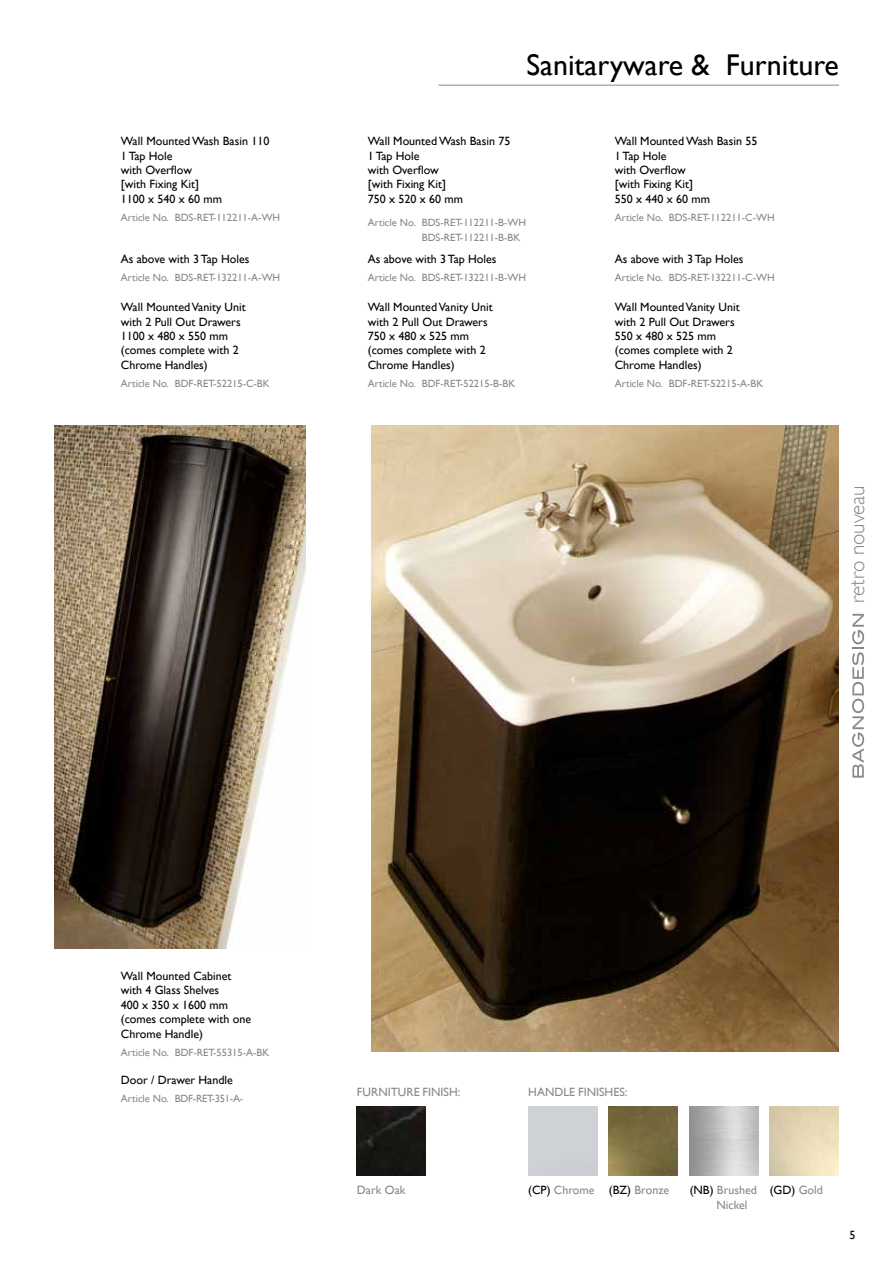
<style>
.page{position:relative;width:893px;height:1263px;background:#fff}
.page>*{position:absolute;margin:0;border:0;box-sizing:border-box;transform-origin:0 0}
.t1{font:30px "Gill Sans";color:#000}
.t2{font:300 21px "Gill Sans";color:#87888a}
.t3{font:12px/14.4px "Gill Sans";color:#000}
.t4{font:12px/14.4px "Gill Sans";color:#87888a}
.t5{font:10.5px/14.4px "Gill Sans";color:#87888a}
.s1{color:#000}
.s2{color:#87888a}
</style>
<div class="page">
<svg style="left:852px;top:614px;width:12px;height:164px"></svg>
<img style="left:357px;top:1107px;width:69px;height:69px">
<img style="left:371px;top:425px;width:468px;height:626px">
<hr style="left:438px;top:85px;width:401px;height:1px;background:#87888a">
<img style="left:54px;top:425px;width:252px;height:523px">
<img style="left:609px;top:1107px;width:69px;height:69px">
<p class="t3" style="left:121px;top:134px;width:150px">Wall Mounted Wash Basin 110<br>1 Tap Hole<br>with Overflow<br>[with Fixing Kit]<br>1100 x 540 x 60 mm</p>
<p class="t5" style="left:121px;top:210px;width:161px">Article No. BDS-RET-112211-A-WH</p>
<p class="t3" style="left:121px;top:252px;width:130px">As above with 3 Tap Holes</p>
<p class="t5" style="left:121px;top:270px;width:161px">Article No. BDS-RET-132211-A-WH</p>
<p class="t3" style="left:121px;top:300px;width:126px">Wall Mounted Vanity Unit with 2 Pull Out Drawers<br>1100 x 480 x 550 mm (comes complete with 2<br>Chrome Handles)</p>
<p class="t5" style="left:121px;top:376px;width:150px">Article No. BDF-RET-52215-C-BK</p>
<h1 class="t1" style="left:526px;top:47px;width:314px">Sanitaryware &amp; Furniture</h1>
<p class="t3" style="left:368px;top:134px;width:144px">Wall Mounted Wash Basin 75<br>1 Tap Hole<br>with Overflow<br>[with Fixing Kit]<br>750 x 520 x 60 mm</p>
<p class="t5" style="left:422px;top:215px;width:106px;text-indent:-54px">Article No. BDS-RET-112211-B-WH<br>BDS-RET-112211-B-BK</p>
<p class="t3" style="left:368px;top:252px;width:130px">As above with 3 Tap Holes</p>
<p class="t5" style="left:368px;top:270px;width:160px">Article No. BDS-RET-132211-B-WH</p>
<p class="t3" style="left:368px;top:300px;width:126px">Wall Mounted Vanity Unit with 2 Pull Out Drawers<br>750 x 480 x 525 mm (comes complete with 2<br>Chrome Handles)</p>
<p class="t5" style="left:368px;top:376px;width:149px">Article No. BDF-RET-52215-B-BK</p>
<p class="t3" style="left:615px;top:134px;width:144px">Wall Mounted Wash Basin 55<br>1 Tap Hole<br>with Overflow<br>[with Fixing Kit]<br>550 x 440 x 60 mm</p>
<p class="t5" style="left:615px;top:210px;width:161px">Article No. BDS-RET-112211-C-WH</p>
<p class="t3" style="left:615px;top:252px;width:130px">As above with 3 Tap Holes</p>
<p class="t5" style="left:615px;top:270px;width:161px">Article No. BDS-RET-132211-C-WH</p>
<p class="t3" style="left:615px;top:300px;width:126px">Wall Mounted Vanity Unit with 2 Pull Out Drawers<br>550 x 480 x 525 mm (comes complete with 2<br>Chrome Handles)</p>
<p class="t5" style="left:615px;top:376px;width:150px">Article No. BDF-RET-52215-A-BK</p>
<h2 class="t2" style="left:845px;top:603px;width:119px;rotate:-90deg">retro nouveau</h2>
<p class="t3" style="left:121px;top:968px;width:132px">Wall Mounted Cabinet with 4 Glass Shelves<br>400 x 350 x 1600 mm (comes complete with one<br>Chrome Handle)</p>
<p class="t5" style="left:121px;top:1045px;width:150px">Article No. BDF-RET-55315-A-BK</p>
<p class="t3" style="left:121px;top:1073px;width:114px">Door / Drawer Handle</p>
<p class="t5" style="left:121px;top:1091px;width:124px">Article No. BDF-RET-351-A-</p>
<p class="t4" style="left:357px;top:1085px;width:105px">FURNITURE FINISH:</p>
<p class="t4" style="left:357px;top:1183px;width:50px">Dark Oak</p>
<p class="t4" style="left:528px;top:1085px;width:101px">HANDLE FINISHES:</p>
<p class="t4" style="left:528px;top:1183px;width:68px"><span class="s1">(CP)</span> Chrome</p>
<p class="t4" style="left:716px;top:1183px;width:42px;text-indent:-27px"><span class="s1">(NB)</span> Brushed<br>Nickel</p>
<p class="t4" style="left:609px;top:1183px;width:62px"><span class="s1">(BZ)</span> Bronze</p>
<p class="t3" style="left:770px;top:1183px;width:55px">(GD) <span class="s2">Gold</span></p>
<p class="t3" style="left:850px;top:1228px;width:7px">5</p>
</div>
